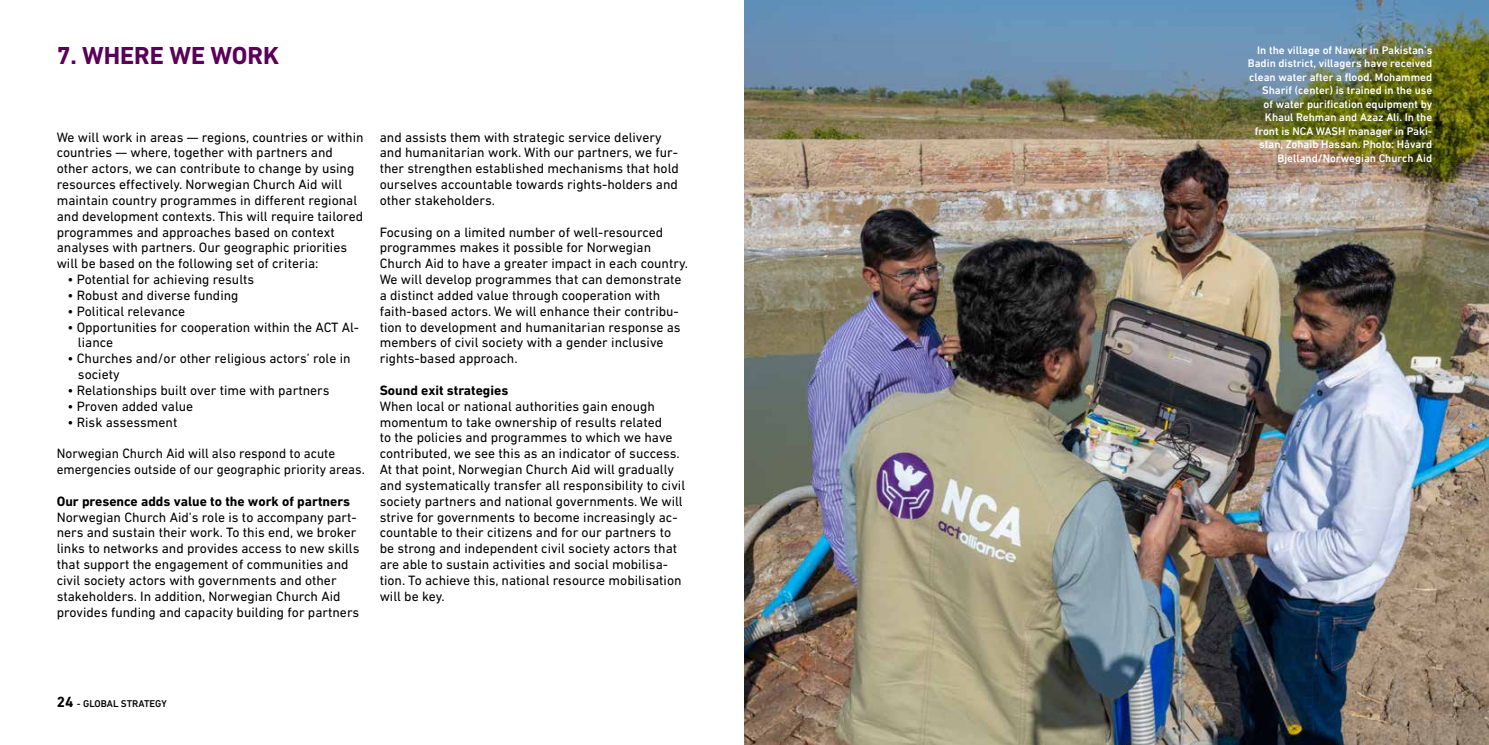
<style>
.page{position:relative;width:1489px;height:745px;background:#fff}
.page>*{position:absolute;margin:0;border:0;box-sizing:border-box;transform-origin:0 0}
.t1{font:700 25px "DIN Next LT Pro";color:#5a0058}
.t2{font:13.75px/15.8px "DIN Next LT Pro";color:#000}
.t3{font:700 13.75px "DIN Next LT Pro";color:#000}
.t4{font:500 11.25px/13.5px "DIN Next LT Pro";color:#fff;text-align:right}
.t5{font:500 10px "DIN Next LT Pro";color:#000}
.s1{font-weight:700;font-size:15px}
</style>
<div class="page">
<img style="left:744px;top:0;width:744px;height:744px">
<h1 class="t1" style="left:57px;top:41px;width:224px">7. WHERE WE WORK</h1>
<p class="t4" style="left:1247px;top:43px;width:186px">In the village of Nawar in Pakistan’s Badin district, villagers have received clean water after a flood. Mohammed Sharif (center) is trained in the use<br>of water purification equipment by Khaul Rehman and Azaz Ali. In the front is NCA WASH manager in Paki&shy;stan, Zohaib Hassan. Photo: Håvard Bjelland/Norwegian Church Aid</p>
<p class="t2" style="left:57px;top:129px;width:308px">We will work in areas — regions, countries or within countries — where, together with partners and other actors, we can contribute to change by using resources effectively. Norwegian Church Aid will maintain country programmes in different regional and development contexts. This will require tailored programmes and approaches based on context analyses with partners. Our geographic priorities will be based on the following set of criteria:</p>
<p class="t2" style="left:67px;top:271px;width:188px">• Potential for achieving results</p>
<p class="t2" style="left:67px;top:287px;width:173px">• Robust and diverse funding</p>
<p class="t2" style="left:67px;top:303px;width:119px">• Political relevance</p>
<p class="t2" style="left:78px;top:318px;width:282px;text-indent:-11px">• Opportunities for cooperation within the ACT Al&shy;liance</p>
<p class="t2" style="left:78px;top:350px;width:274px;text-indent:-11px">• Churches and/or other religious actors’ role in society</p>
<p class="t2" style="left:67px;top:382px;width:264px">• Relationships built over time with partners</p>
<p class="t2" style="left:67px;top:398px;width:127px">• Proven added value</p>
<p class="t2" style="left:67px;top:413px;width:111px">• Risk assessment</p>
<p class="t2" style="left:57px;top:445px;width:309px">Norwegian Church Aid will also respond to acute emergencies outside of our geographic priority areas.</p>
<p class="t3" style="left:57px;top:492px;width:295px">Our presence adds value to the work of partners</p>
<p class="t2" style="left:57px;top:508px;width:304px">Norwegian Church Aid’s role is to accompany part&shy;ners and sustain their work. To this end, we broker links to networks and provides access to new skills that support the engagement of communities and civil society actors with governments and other stakeholders. In addition, Norwegian Church Aid provides funding and capacity building for partners</p>
<p class="t2" style="left:380px;top:129px;width:300px">and assists them with strategic service delivery and humanitarian work. With our partners, we fur&shy;ther strengthen established mechanisms that hold ourselves accountable towards rights-holders and other stakeholders.</p>
<p class="t2" style="left:380px;top:224px;width:310px">Focusing on a limited number of well-resourced programmes makes it possible for Norwegian Church Aid to have a greater impact in each country.<br>We will develop programmes that can demonstrate a distinct added value through cooperation with faith-based actors. We will enhance their contribu&shy;tion to development and humanitarian response as members of civil society with a gender inclusive rights-based approach.</p>
<p class="t3" style="left:380px;top:382px;width:130px">Sound exit strategies</p>
<p class="t2" style="left:380px;top:398px;width:307px">When local or national authorities gain enough momentum to take ownership of results related<br>to the policies and programmes to which we have contributed, we see this as an indicator of success.<br>At that point, Norwegian Church Aid will gradually and systematically transfer all responsibility to civil society partners and national governments. We will strive for governments to become increasingly ac&shy;countable to their citizens and for our partners to be strong and independent civil society actors that are able to sustain activities and social mobilisa&shy;tion. To achieve this, national resource mobilisation will be key.</p>
<p class="t5" style="left:57px;top:697px;width:112px"><span class="s1">24</span> - GLOBAL STRATEGY</p>
</div>
